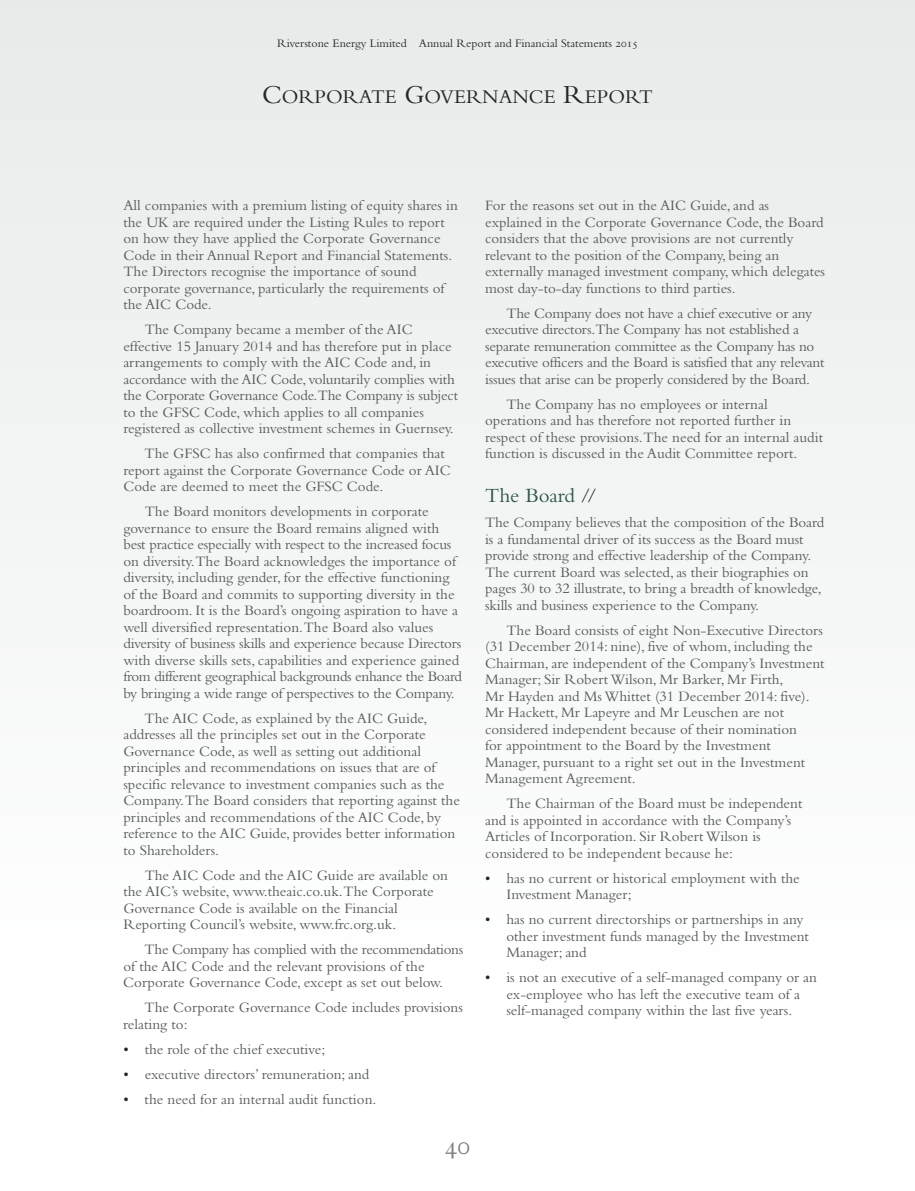
<style>
.page{position:relative;width:915px;height:1191px;background:#fff}
.page>*{position:absolute;margin:0;border:0;box-sizing:border-box;transform-origin:0 0}
.t1{font:21px "Bembo";color:#2f5646}
.t2{font:20.25px "Bembo";color:#272627}
.t3{font:15px/16.5px "Bembo";color:#575b5d}
.t4{font:12px "Bembo";color:#272627}
.s1{font-size:27px}
.s2{color:#272627}
</style>
<div class="page">
<div style="left:0;top:0;width:914px;height:982px;background:#f3f5f4"></div>
<svg style="left:615px;top:42px;width:21px;height:7px"></svg>
<p class="t4" style="left:277px;top:39px;width:336px">Riverstone Energy Limited Annual Report and Financial Statements</p>
<h2 class="t2" style="left:262px;top:90px;width:392px"><span class="s1">C</span>ORPORATE <span class="s1">G</span>OVERNANCE <span class="s1">R</span>EPORT</h2>
<p class="t3" style="left:123px;top:198px;width:336px">All companies with a premium listing of equity shares in the UK are required under the Listing Rules to report on how they have applied the Corporate Governance Code in their Annual Report and Financial Statements.<br>The Directors recognise the importance of sound corporate governance, particularly the requirements of the AIC Code.</p>
<p class="t3" style="left:123px;top:322px;width:336px;text-indent:21px">The Company became a member of the AIC effective 15 January 2014 and has therefore put in place arrangements to comply with the AIC Code and, in accordance with the AIC Code, voluntarily complies with the Corporate Governance Code.The Company is subject to the GFSC Code, which applies to all companies registered as collective investment schemes in Guernsey.</p>
<p class="t3" style="left:123px;top:446px;width:329px;text-indent:21px">The GFSC has also confirmed that companies that report against the Corporate Governance Code or AIC<br>Code are deemed to meet the GFSC Code.</p>
<p class="t3" style="left:123px;top:504px;width:340px;text-indent:21px">The Board monitors developments in corporate governance to ensure the Board remains aligned with best practice especially with respect to the increased focus on diversity.The Board acknowledges the importance of diversity, including gender, for the effective functioning of the Board and commits to supporting diversity in the boardroom. It is the Board’s ongoing aspiration to have a well diversified representation.The Board also values diversity of business skills and experience because Directors with diverse skills sets, capabilities and experience gained from different geographical backgrounds enhance the Board by bringing a wide range of perspectives to the Company.</p>
<p class="t3" style="left:123px;top:711px;width:338px;text-indent:21px">The AIC Code, as explained by the AIC Guide, addresses all the principles set out in the Corporate Governance Code, as well as setting out additional principles and recommendations on issues that are of specific relevance to investment companies such as the Company.The Board considers that reporting against the principles and recommendations of the AIC Code, by reference to the AIC Guide, provides better information to Shareholders.</p>
<p class="t3" style="left:123px;top:868px;width:326px;text-indent:21px">The AIC Code and the AIC Guide are available on the AIC’s website, www.theaic.co.uk.The Corporate Governance Code is available on the Financial Reporting Council’s website, www.frc.org.uk.</p>
<p class="t3" style="left:123px;top:942px;width:341px;text-indent:21px">The Company has complied with the recommendations of the AIC Code and the relevant provisions of the<br>Corporate Governance Code, except as set out below.</p>
<p class="t3" style="left:123px;top:1001px;width:341px;text-indent:21px">The Corporate Governance Code includes provisions relating to:</p>
<p class="t3" style="left:123px;top:1042px;width:203px"><span class="s2">•</span> the role of the chief executive;</p>
<p class="t3" style="left:123px;top:1067px;width:247px"><span class="s2">•</span> executive directors’ remuneration; and</p>
<p class="t3" style="left:123px;top:1092px;width:254px"><span class="s2">•</span> the need for an internal audit function.</p>
<p class="t3" style="left:485px;top:198px;width:341px">For the reasons set out in the AIC Guide, and as explained in the Corporate Governance Code, the Board considers that the above provisions are not currently relevant to the position of the Company, being an externally managed investment company, which delegates most day-to-day functions to third parties.</p>
<p class="t3" style="left:485px;top:306px;width:341px;text-indent:21px">The Company does not have a chief executive or any executive directors.The Company has not established a separate remuneration committee as the Company has no executive officers and the Board is satisfied that any relevant issues that arise can be properly considered by the Board.</p>
<p class="t3" style="left:485px;top:397px;width:339px;text-indent:21px">The Company has no employees or internal operations and has therefore not reported further in respect of these provisions.The need for an internal audit function is discussed in the Audit Committee report.</p>
<h1 class="t1" style="left:485px;top:488px;width:113px">The Board <span class="s2">//</span></h1>
<p class="t3" style="left:485px;top:515px;width:340px">The Company believes that the composition of the Board is a fundamental driver of its success as the Board must provide strong and effective leadership of the Company.<br>The current Board was selected, as their biographies on pages 30 to 32 illustrate, to bring a breadth of knowledge, skills and business experience to the Company.</p>
<p class="t3" style="left:485px;top:623px;width:341px;text-indent:21px">The Board consists of eight Non-Executive Directors (31 December 2014: nine), five of whom, including the Chairman, are independent of the Company’s Investment Manager; Sir Robert Wilson, Mr Barker, Mr Firth,<br>Mr Hayden and Ms Whittet (31 December 2014: five).<br>Mr Hackett, Mr Lapeyre and Mr Leuschen are not considered independent because of their nomination<br>for appointment to the Board by the Investment Manager, pursuant to a right set out in the Investment Management Agreement.</p>
<p class="t3" style="left:485px;top:796px;width:319px;text-indent:21px">The Chairman of the Board must be independent and is appointed in accordance with the Company’s Articles of Incorporation. Sir Robert Wilson is considered to be independent because he:</p>
<p class="t3" style="left:506px;top:871px;width:295px;text-indent:-21px"><span class="s2">•</span> has no current or historical employment with the<br>Investment Manager;</p>
<p class="t3" style="left:506px;top:913px;width:304px;text-indent:-21px"><span class="s2">•</span> has no current directorships or partnerships in any other investment funds managed by the Investment<br>Manager; and</p>
<p class="t3" style="left:485px;top:971px;width:333px;text-align:center"><span class="s2">•</span> is not an executive of a self-managed company or an ex-employee who has left the executive team of a self-managed company within the last five years.</p>
</div>
